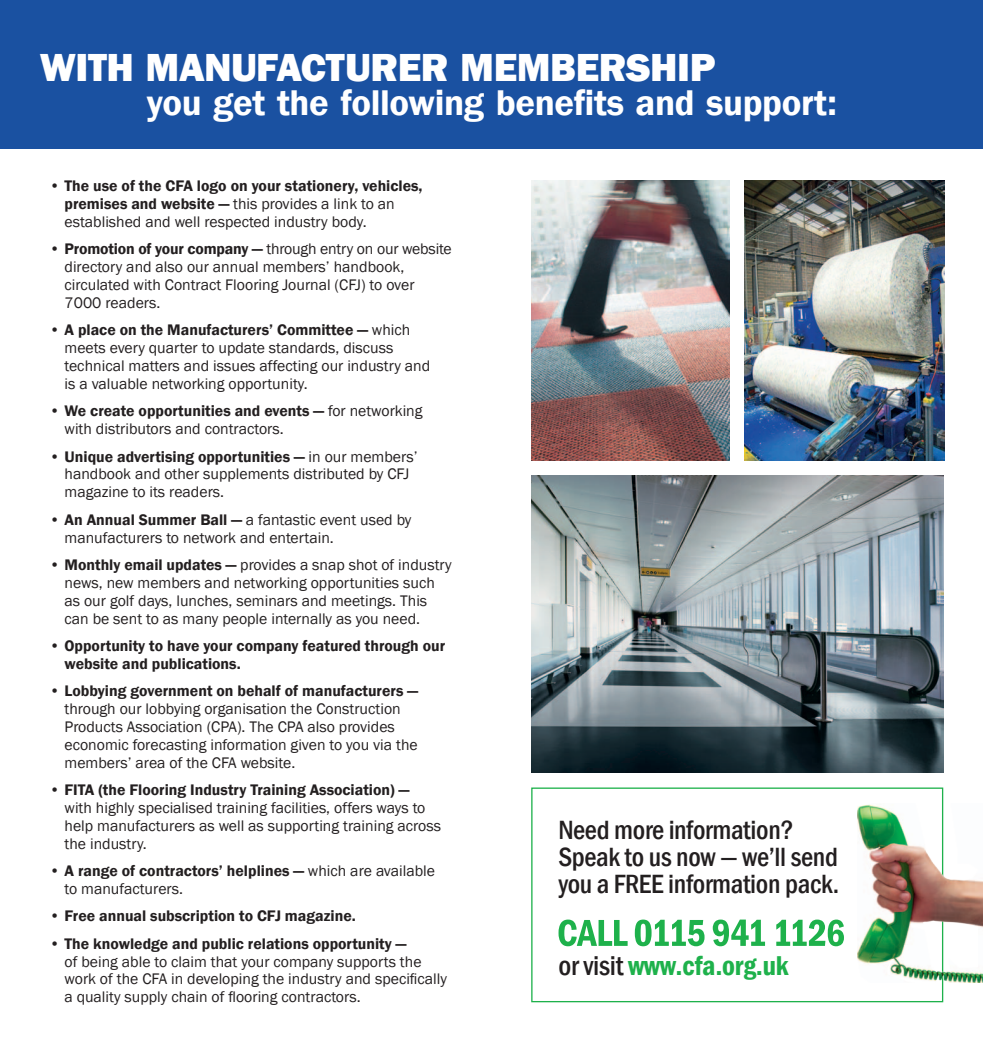
<style>
.page{position:relative;width:983px;height:1042px;background:#fff}
.page>*{position:absolute;margin:0;border:0;box-sizing:border-box;transform-origin:0 0}
.t1{font:800 40.25px "Franklin Gothic";letter-spacing:-.01em;color:#fff}
.t2{font:600 36.75px "Franklin Gothic";letter-spacing:-.01em;color:#fff}
.t3{font:600 condensed 28px "Franklin Gothic";letter-spacing:-.01em;color:#1eb14b}
.t4{font:500 condensed 27.12px/27.1px "Franklin Gothic";letter-spacing:-.01em;color:#231f20}
.t5{font:15.75px/17.8px "Franklin Gothic";color:#231f20}
.t6{font:600 15.75px/17.8px "Franklin Gothic";color:#231f20}
.s1{font-weight:400}
.s2{font-weight:600}
.s3{font-weight:500;color:#231f20}
</style>
<div class="page">
<img style="left:744px;top:180px;width:199px;height:280px">
<img style="left:531px;top:475px;width:412px;height:297px">
<img style="left:531px;top:180px;width:198px;height:280px">
<div style="left:531px;top:787px;width:412px;height:215px;border:1px solid #1eb14b"></div>
<svg style="left:558px;top:919px;width:285px;height:27px"></svg>
<img style="left:857px;top:804px;width:125px;height:178px">
<div style="left:0;top:0;width:982px;height:149px;background:#1a51a1"></div>
<p class="t1" style="left:40px;top:42px;width:677px">WITH MANUFACTURER MEMBERSHIP</p>
<p class="t2" style="left:147px;top:80px;width:691px">you get the following benefits and support:</p>
<p class="t6" style="left:64px;top:177px;width:359px;text-indent:-15px"><span class="s1">•</span> The use of the CFA logo on your stationery, vehicles, premises and website — <span class="s1">this provides a link to an established and well respected industry body.</span></p>
<p class="t5" style="left:64px;top:240px;width:388px;text-indent:-15px">• <span class="s2">Promotion of your company —</span> through entry on our website directory and also our annual members’ handbook, circulated with Contract Flooring Journal (CFJ) to over 7000 readers.</p>
<p class="t5" style="left:64px;top:321px;width:367px;text-indent:-15px">• <span class="s2">A place on the Manufacturers’ Committee —</span> which meets every quarter to update standards, discuss technical matters and issues affecting our industry and is a valuable networking opportunity.</p>
<p class="t5" style="left:64px;top:402px;width:359px;text-indent:-15px">• <span class="s2">We create opportunities and events —</span> for networking with distributors and contractors.</p>
<p class="t5" style="left:64px;top:448px;width:354px;text-indent:-15px">• <span class="s2">Unique advertising opportunities —</span> in our members’ handbook and other supplements distributed by CFJ magazine to its readers.</p>
<p class="t5" style="left:64px;top:511px;width:348px;text-indent:-15px">• <span class="s2">An Annual Summer Ball —</span> a fantastic event used by manufacturers to network and entertain.</p>
<p class="t5" style="left:64px;top:556px;width:388px;text-indent:-15px">• <span class="s2">Monthly email updates —</span> provides a snap shot of industry news, new members and networking opportunities such as our golf days, lunches, seminars and meetings. This can be sent to as many people internally as you need.</p>
<p class="t6" style="left:64px;top:637px;width:382px;text-indent:-15px"><span class="s1">•</span> Opportunity to have your company featured through our website and publications.</p>
<p class="t5" style="left:64px;top:682px;width:355px;text-indent:-15px">• <span class="s2">Lobbying government on behalf of manufacturers — </span>through our lobbying organisation the Construction Products Association (CPA). The CPA also provides economic forecasting information given to you via the members’ area of the CFA website.</p>
<p class="t5" style="left:64px;top:781px;width:378px;text-indent:-15px">• <span class="s2">FITA (the Flooring Industry Training Association) —<br></span>with highly specialised training facilities, offers ways to help manufacturers as well as supporting training across the industry.</p>
<p class="t5" style="left:64px;top:862px;width:372px;text-indent:-15px">• <span class="s2">A range of contractors’ helplines —</span> which are available to manufacturers.</p>
<p class="t6" style="left:50px;top:907px;width:307px"><span class="s1">•</span> Free annual subscription to CFJ magazine.</p>
<p class="t5" style="left:64px;top:935px;width:384px;text-indent:-15px">• <span class="s2">The knowledge and public relations opportunity —<br></span>of being able to claim that your company supports the work of the CFA in developing the industry and specifically a quality supply chain of flooring contractors.</p>
<p class="t4" style="left:558px;top:816px;width:282px">Need more information?<br>Speak to us now — we’ll send you a FREE information pack.</p>
<p class="t3" style="left:558px;top:946px;width:232px"><span class="s3">or visit</span> www.cfa.org.uk</p>
</div>
